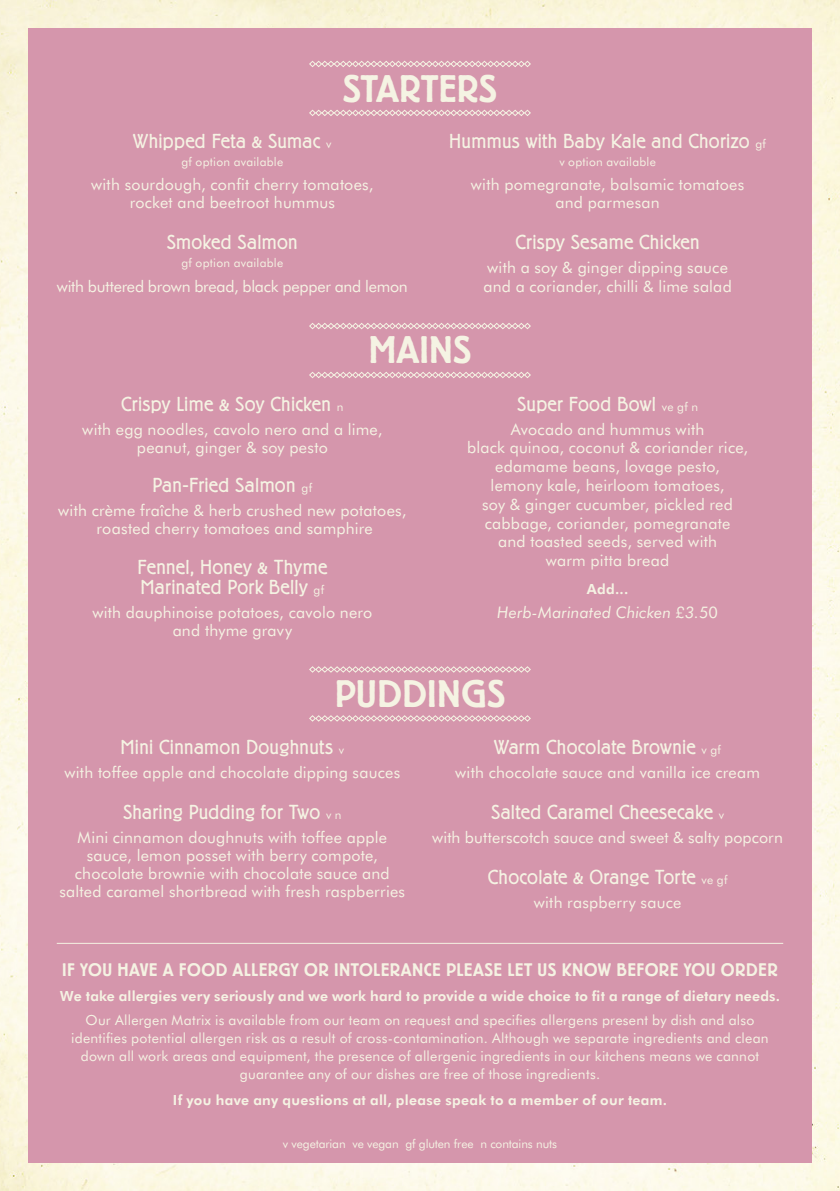
<style>
.page{position:relative;width:840px;height:1191px;background:#fff}
.page>*{position:absolute;margin:0;border:0;box-sizing:border-box;transform-origin:0 0}
.t1{font:500 38px "Berliner Grotesk BQ";letter-spacing:.005em;color:#f5f3e3}
.t2{font:300 20px/20px "Berliner Grotesk BQ";letter-spacing:.015em;color:#f5f3e3}
.t3{font:500 18px "Berliner Grotesk BQ";letter-spacing:.02em;color:#f5f3e3}
.t4{font:16px/18px "Futura BT";letter-spacing:.015em;color:#f5f3e3;text-align:center}
.t5{font:16px "Futura BT";letter-spacing:-.015em;color:#f5f3e3}
.t6{font:italic 16px "Futura BT";letter-spacing:.005em;color:#f5f3e3}
.t7{font:14px/18px "Futura BT";letter-spacing:.02em;color:#f5f3e3;text-align:center}
.t8{font:700 14px "Futura BT";letter-spacing:.015em;color:#f5f3e3}
.t9{font:12px "Futura BT";letter-spacing:.015em;color:#f5f3e3}
.t10{font:12px "Futura BT";letter-spacing:-.01em;color:#f5f3e3}
.s1{font-family:"Futura BT";font-weight:400;font-size:12px}
.s2{font-style:normal}
</style>
<div class="page">
<img style="left:0;top:0;width:839px;height:1191px">
<div style="left:28px;top:28px;width:783px;height:1134px;background:#d596ac"></div>
<hr style="left:57px;top:943px;width:725px;height:1px;background:#f5f3e3">
<svg style="left:309px;top:715px;width:221px;height:7px"></svg>
<svg style="left:309px;top:666px;width:221px;height:7px"></svg>
<svg style="left:309px;top:110px;width:221px;height:6px"></svg>
<svg style="left:309px;top:61px;width:221px;height:6px"></svg>
<svg style="left:309px;top:372px;width:221px;height:6px"></svg>
<svg style="left:309px;top:323px;width:221px;height:6px"></svg>
<h1 class="t1" style="left:342px;top:69px;width:156px">STARTERS</h1>
<p class="t2" style="left:133px;top:132px;width:200px">Whipped Feta &amp; Sumac <span class="s1">v</span></p>
<p class="t9" style="left:181px;top:154px;width:103px">gf option available</p>
<p class="t4" style="left:91px;top:175px;width:284px">with sourdough, confit cherry tomatoes, rocket and beetroot hummus</p>
<p class="t2" style="left:167px;top:233px;width:132px">Smoked Salmon</p>
<p class="t9" style="left:181px;top:255px;width:103px">gf option available</p>
<p class="t5" style="left:57px;top:275px;width:352px">with buttered brown bread, black pepper and lemon</p>
<p class="t2" style="left:449px;top:132px;width:318px">Hummus with Baby Kale and Chorizo <span class="s1">gf</span></p>
<p class="t9" style="left:559px;top:154px;width:98px">v option available</p>
<p class="t4" style="left:470px;top:175px;width:275px">with pomegranate, balsamic tomatoes and parmesan</p>
<p class="t2" style="left:515px;top:233px;width:186px">Crispy Sesame Chicken</p>
<p class="t4" style="left:483px;top:259px;width:250px;text-align:left">with a soy &amp; ginger dipping sauce and a coriander, chilli &amp; lime salad</p>
<h1 class="t1" style="left:368px;top:329px;width:104px">MAINS</h1>
<p class="t2" style="left:121px;top:394px;width:224px">Crispy Lime &amp; Soy Chicken <span class="s1">n</span></p>
<p class="t4" style="left:82px;top:419px;width:301px">with egg noodles, cavolo nero and a lime, peanut, ginger &amp; soy pesto</p>
<p class="t2" style="left:152px;top:476px;width:161px">Pan-Fried Salmon <span class="s1">gf</span></p>
<p class="t4" style="left:58px;top:501px;width:349px">with crème fraîche &amp; herb crushed new potatoes, roasted cherry tomatoes and samphire</p>
<p class="t2" style="left:137px;top:557px;width:191px">Fennel, Honey &amp; Thyme<br>Marinated Pork Belly <span class="s1">gf</span></p>
<p class="t4" style="left:92px;top:603px;width:281px">with dauphinoise potatoes, cavolo nero and thyme gravy</p>
<p class="t2" style="left:517px;top:394px;width:182px">Super Food Bowl <span class="s1">ve gf n</span></p>
<p class="t4" style="left:466px;top:419px;width:282px;line-height:18.8px">Avocado and hummus with<br>black quinoa, coconut &amp; coriander rice, edamame beans, lovage pesto,<br>lemony kale, heirloom tomatoes,<br>soy &amp; ginger cucumber, pickled red cabbage, coriander, pomegranate<br>and toasted seeds, served with<br>warm pitta bread</p>
<p class="t8" style="left:586px;top:580px;width:43px">Add...</p>
<p class="t6" style="left:497px;top:602px;width:222px">Herb-Marinated Chicken £3.5<span class="s2">0</span></p>
<h1 class="t1" style="left:334px;top:673px;width:172px">PUDDINGS</h1>
<p class="t2" style="left:120px;top:737px;width:225px">Mini Cinnamon Doughnuts <span class="s1">v</span></p>
<p class="t4" style="left:64px;top:763px;width:337px">with toffee apple and chocolate dipping sauces</p>
<p class="t2" style="left:123px;top:802px;width:220px">Sharing Pudding for Two <span class="s1">v n</span></p>
<p class="t4" style="left:59px;top:828px;width:347px">Mini cinnamon doughnuts with toffee apple sauce, lemon posset with berry compote, chocolate brownie with chocolate sauce and salted caramel shortbread with fresh raspberries</p>
<p class="t2" style="left:494px;top:737px;width:228px">Warm Chocolate Brownie <span class="s1">v gf</span></p>
<p class="t4" style="left:455px;top:763px;width:306px">with chocolate sauce and vanilla ice cream</p>
<p class="t2" style="left:491px;top:802px;width:234px">Salted Caramel Cheesecake <span class="s1">v</span></p>
<p class="t4" style="left:432px;top:828px;width:352px">with butterscotch sauce and sweet &amp; salty popcorn</p>
<p class="t2" style="left:487px;top:867px;width:241px">Chocolate &amp; Orange Torte <span class="s1">ve gf</span></p>
<p class="t4" style="left:533px;top:893px;width:149px">with raspberry sauce</p>
<p class="t3" style="left:62px;top:959px;width:716px">IF YOU HAVE A FOOD ALLERGY OR INTOLERANCE PLEASE LET US KNOW BEFORE YOU ORDER</p>
<p class="t8" style="left:60px;top:987px;width:721px">We take allergies very seriously and we work hard to provide a wide choice to fit a range of dietary needs.</p>
<p class="t7" style="left:71px;top:1011px;width:698px">Our Allergen Matrix is available from our team on request and specifies allergens present by dish and also identifies potential allergen risk as a result of cross-contamination. Although we separate ingredients and clean down all work areas and equipment, the presence of allergenic ingredients in our kitchens means we cannot guarantee any of our dishes are free of those ingredients.</p>
<p class="t8" style="left:173px;top:1090px;width:495px">If you have any questions at all, please speak to a member of our team.</p>
<p class="t10" style="left:283px;top:1136px;width:275px">v vegetarian ve vegan gf gluten free n contains nuts</p>
</div>
